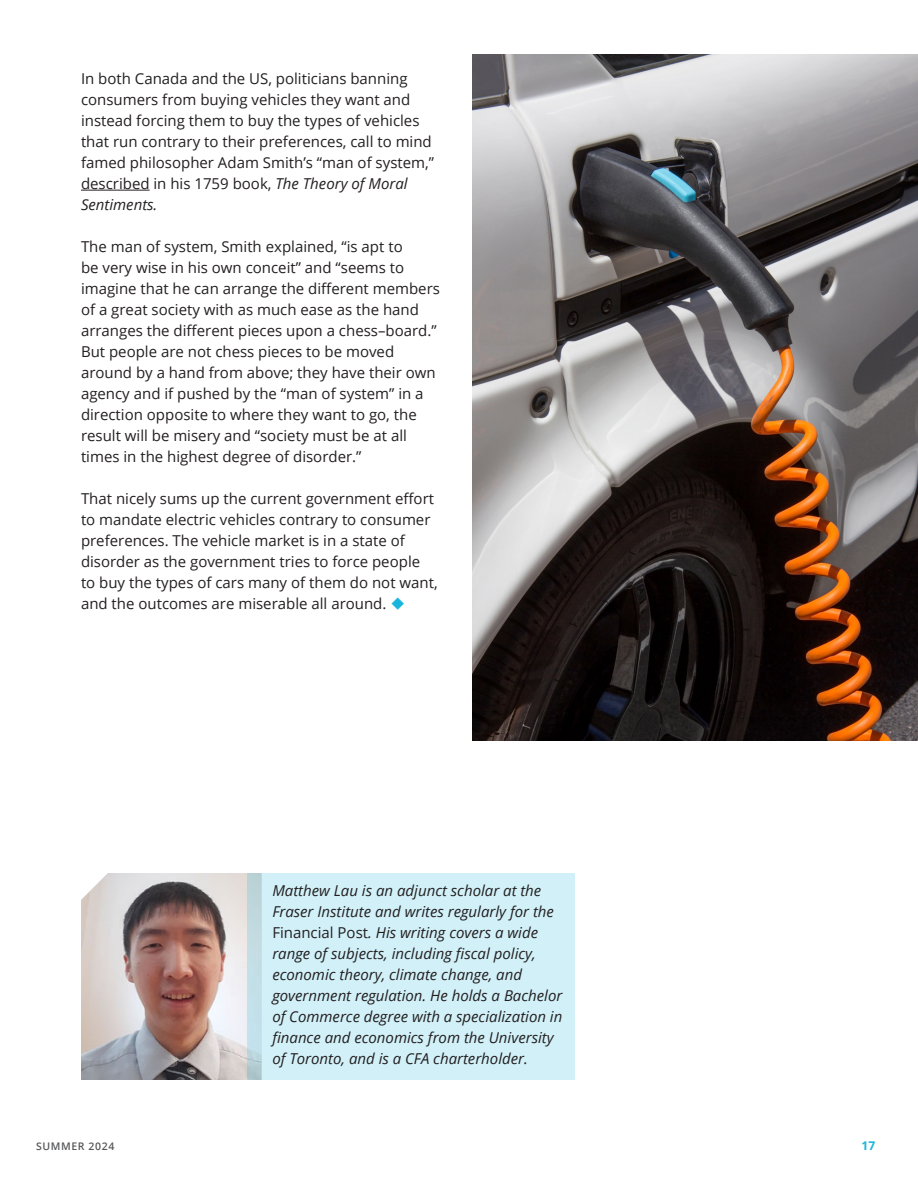
<style>
.page{position:relative;width:918px;height:1188px;background:#fff}
.page>*{position:absolute;margin:0;border:0;box-sizing:border-box;transform-origin:0 0}
.Main_Body_Copy{font:15px/21px "Open Sans";color:#231f20}
.Main_Body_Copy-2{font:italic 15px/21px "Open Sans";color:#231f20}
.t1{font:700 12px "Open Sans";color:#18b6dd}
.t2{font:600 10.5px "Open Sans";letter-spacing:.06em;color:#57585a}
.s1{font-style:italic}
.s2{color:#18b6dd}
.s3{font-style:normal}
</style>
<div class="page">
<hr style="left:81px;top:190px;width:69px;height:1px;background:#231f20">
<img style="left:81px;top:873px;width:166px;height:207px">
<div style="left:247px;top:873px;width:327px;height:207px;background:#d1f0f8"></div>
<img style="left:472px;top:54px;width:446px;height:687px">
<p class="Main_Body_Copy" style="left:81px;top:68px;width:355px">In both Canada and the US, politicians banning consumers from buying vehicles they want and instead forcing them to buy the types of vehicles that run contrary to their preferences, call to mind famed philosopher Adam Smith’s “man of system,” described in his 1759 book, <span class="s1">The Theory of Moral Sentiments.</span></p>
<p class="Main_Body_Copy" style="left:81px;top:236px;width:360px">The man of system, Smith explained, “is apt to<br>be very wise in his own conceit” and “seems to imagine that he can arrange the different members of a great society with as much ease as the hand arranges the different pieces upon a chess–board.” But people are not chess pieces to be moved around by a hand from above; they have their own agency and if pushed by the “man of system” in a direction opposite to where they want to go, the result will be misery and “society must be at all times in the highest degree of disorder.”</p>
<p class="Main_Body_Copy" style="left:81px;top:488px;width:358px">That nicely sums up the current government effort to mandate electric vehicles contrary to consumer preferences. The vehicle market is in a state of disorder as the government tries to force people to buy the types of cars many of them do not want, and the outcomes are miserable all around. <span class="s2">◆</span></p>
<p class="Main_Body_Copy-2" style="left:272px;top:880px;width:292px">Matthew Lau is an adjunct scholar at the Fraser Institute and writes regularly for the <span class="s3">Financial Post</span>. His writing covers a wide range of subjects, including fiscal policy, economic theory, climate change, and government regulation. He holds a Bachelor of Commerce degree with a specialization in finance and economics from the University of Toronto, and is a CFA charterholder.</p>
<p class="t2" style="left:36px;top:1139px;width:80px">SUMMER 2024</p>
<p class="t1" style="left:862px;top:1137px;width:15px">17</p>
</div>
